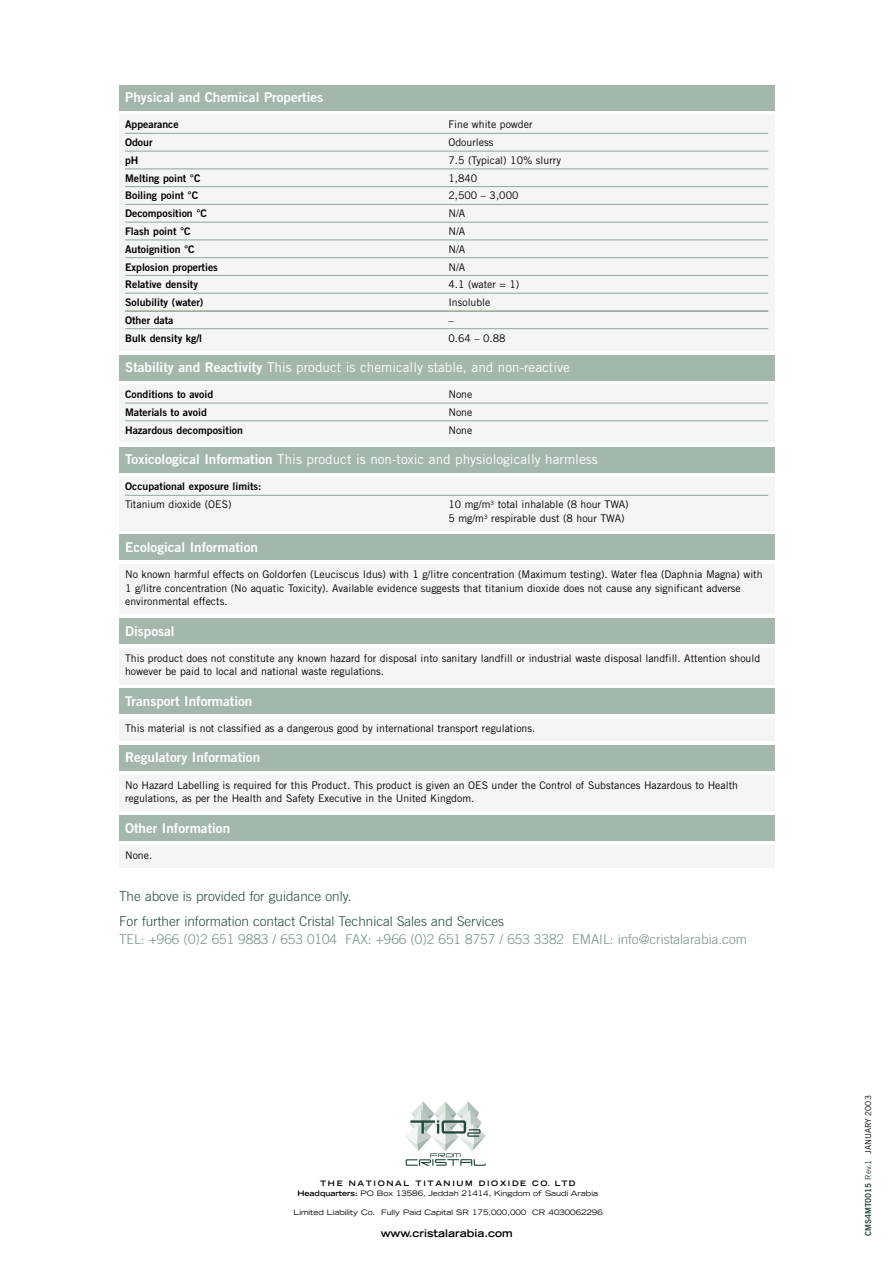
<style>
.page{position:relative;width:893px;height:1262px;background:#fff}
.page>*{position:absolute;margin:0;border:0;box-sizing:border-box;transform-origin:0 0}
.t1{font:13.5px "Trade Gothic";color:#fff}
.t2{font:13.5px "Trade Gothic Bold Two";color:#fff}
.t3{font:300 13.5px/25.5px "Trade Gothic";color:#244a39}
.t4{font:300 13.5px "Trade Gothic";color:#789483}
.t5{font:10.5px/13.5px "Trade Gothic";color:#000}
.t6{font:10.5px "Trade Gothic Bold Two";color:#000}
.t7{font:700 expanded 10.5px "Trade Gothic LH";color:#000}
.t8{font:8.25px "Trade Gothic";color:#000}
.t9{font:700 expanded 7.5px/10.5px "Trade Gothic LH";letter-spacing:.215em;color:#000;text-align:center}
.t10{font:expanded 7.5px "Trade Gothic LH";color:#000}
.s1{font-family:"Trade Gothic Bold Two"}
.s2{font-weight:400}
.s3{font-family:"Trade Gothic Bold Two";color:#244a39}
.s4{color:#244a39}
</style>
<div class="page">
<div style="left:119px;top:115px;width:655px;height:236px;background:#f4f6f4"></div>
<hr style="left:125px;top:133px;width:643px;height:1px;background:#8ea697">
<hr style="left:125px;top:151px;width:643px;height:1px;background:#8ea697">
<hr style="left:125px;top:169px;width:643px;height:1px;background:#8ea697">
<hr style="left:125px;top:186px;width:643px;height:1px;background:#8ea697">
<hr style="left:125px;top:204px;width:643px;height:1px;background:#8ea697">
<hr style="left:125px;top:222px;width:643px;height:1px;background:#8ea697">
<hr style="left:125px;top:240px;width:643px;height:1px;background:#8ea697">
<hr style="left:125px;top:257px;width:643px;height:1px;background:#8ea697">
<hr style="left:125px;top:275px;width:643px;height:1px;background:#8ea697">
<hr style="left:125px;top:293px;width:643px;height:1px;background:#8ea697">
<hr style="left:125px;top:310px;width:643px;height:2px;background:#8ea697">
<hr style="left:125px;top:328px;width:643px;height:1px;background:#8ea697">
<div style="left:119px;top:85px;width:655px;height:26px;background:#a4b7ab"></div>
<div style="left:119px;top:384px;width:655px;height:58px;background:#f4f6f4"></div>
<hr style="left:125px;top:403px;width:643px;height:1px;background:#8ea697">
<hr style="left:125px;top:420px;width:643px;height:1px;background:#8ea697">
<div style="left:119px;top:355px;width:655px;height:25px;background:#a4b7ab"></div>
<div style="left:119px;top:477px;width:655px;height:53px;background:#f4f6f4"></div>
<hr style="left:125px;top:495px;width:643px;height:1px;background:#8ea697">
<div style="left:119px;top:447px;width:655px;height:25px;background:#a4b7ab"></div>
<div style="left:119px;top:564px;width:655px;height:50px;background:#f4f6f4"></div>
<div style="left:119px;top:534px;width:655px;height:26px;background:#a4b7ab"></div>
<div style="left:119px;top:648px;width:655px;height:36px;background:#f4f6f4"></div>
<div style="left:119px;top:618px;width:655px;height:26px;background:#a4b7ab"></div>
<div style="left:119px;top:718px;width:655px;height:23px;background:#f4f6f4"></div>
<div style="left:119px;top:688px;width:655px;height:26px;background:#a4b7ab"></div>
<div style="left:119px;top:845px;width:655px;height:22px;background:#f4f6f4"></div>
<div style="left:119px;top:815px;width:655px;height:26px;background:#a4b7ab"></div>
<div style="left:119px;top:775px;width:655px;height:35px;background:#f4f6f4"></div>
<div style="left:119px;top:745px;width:655px;height:25px;background:#a4b7ab"></div>
<svg style="left:405px;top:1101px;width:80px;height:64px"></svg>
<p class="t2" style="left:125px;top:93px;width:200px">Physical and Chemical Properties</p>
<p class="t6" style="left:125px;top:121px;width:55px">Appearance</p>
<p class="t5" style="left:448px;top:119px;width:86px">Fine white powder</p>
<p class="t6" style="left:125px;top:139px;width:29px">Odour</p>
<p class="t5" style="left:448px;top:137px;width:46px">Odourless</p>
<p class="t6" style="left:125px;top:156px;width:15px">pH</p>
<p class="t5" style="left:448px;top:154px;width:114px">7.5 (Typical) 10% slurry</p>
<p class="t6" style="left:125px;top:174px;width:77px">Melting point °C</p>
<p class="t5" style="left:448px;top:172px;width:30px">1,840</p>
<p class="t6" style="left:125px;top:192px;width:75px">Boiling point °C</p>
<p class="t5" style="left:448px;top:190px;width:72px">2,500 – 3,000</p>
<p class="t6" style="left:125px;top:210px;width:83px">Decomposition °C</p>
<p class="t5" style="left:448px;top:208px;width:18px">N/A</p>
<p class="t6" style="left:125px;top:227px;width:67px">Flash point °C</p>
<p class="t5" style="left:448px;top:225px;width:18px">N/A</p>
<p class="t6" style="left:125px;top:245px;width:71px">Autoignition °C</p>
<p class="t5" style="left:448px;top:243px;width:18px">N/A</p>
<p class="t6" style="left:125px;top:263px;width:94px">Explosion properties</p>
<p class="t5" style="left:448px;top:261px;width:18px">N/A</p>
<p class="t6" style="left:125px;top:281px;width:74px">Relative density</p>
<p class="t5" style="left:448px;top:279px;width:72px">4.1 (water = 1)</p>
<p class="t6" style="left:125px;top:298px;width:80px">Solubility (water)</p>
<p class="t5" style="left:448px;top:296px;width:44px">Insoluble</p>
<p class="t6" style="left:125px;top:316px;width:50px">Other data</p>
<p class="t5" style="left:448px;top:314px;width:7px">–</p>
<p class="t6" style="left:125px;top:334px;width:79px">Bulk density kg/l</p>
<p class="t5" style="left:448px;top:332px;width:59px">0.64 – 0.88</p>
<p class="t1" style="left:125px;top:362px;width:446px"><span class="s1">Stability and Reactivity</span> This product is chemically stable, and non-reactive</p>
<p class="t6" style="left:125px;top:390px;width:90px">Conditions to avoid</p>
<p class="t5" style="left:448px;top:388px;width:25px">None</p>
<p class="t6" style="left:125px;top:408px;width:83px">Materials to avoid</p>
<p class="t5" style="left:448px;top:406px;width:25px">None</p>
<p class="t6" style="left:125px;top:426px;width:119px">Hazardous decomposition</p>
<p class="t5" style="left:448px;top:424px;width:25px">None</p>
<p class="t1" style="left:125px;top:454px;width:474px"><span class="s1">Toxicological Information</span> This product is non-toxic and physiologically harmless</p>
<p class="t6" style="left:125px;top:483px;width:138px">Occupational exposure limits:</p>
<p class="t5" style="left:125px;top:498px;width:108px">Titanium dioxide (OES)</p>
<p class="t5" style="left:448px;top:498px;width:182px">10 mg/m<sup>3</sup> total inhalable (8 hour TWA)<br>5 mg/m<sup>3</sup> respirable dust (8 hour TWA)</p>
<p class="t2" style="left:125px;top:542px;width:134px">Ecological Information</p>
<p class="t5" style="left:125px;top:568px;width:639px">No known harmful effects on Goldorfen (Leuciscus Idus) with 1 g/litre concentration (Maximum testing). Water flea (Daphnia Magna) with<br>1 g/litre concentration (No aquatic Toxicity). Available evidence suggests that titanium dioxide does not cause any significant adverse environmental effects.</p>
<p class="t2" style="left:125px;top:626px;width:51px">Disposal</p>
<p class="t5" style="left:125px;top:652px;width:636px">This product does not constitute any known hazard for disposal into sanitary landfill or industrial waste disposal landfill. Attention should however be paid to local and national waste regulations.</p>
<p class="t2" style="left:125px;top:696px;width:129px">Transport Information</p>
<p class="t5" style="left:125px;top:722px;width:411px">This material is not classified as a dangerous good by international transport regulations.</p>
<p class="t2" style="left:125px;top:752px;width:136px">Regulatory Information</p>
<p class="t5" style="left:125px;top:779px;width:614px">No Hazard Labelling is required for this Product. This product is given an OES under the Control of Substances Hazardous to Health regulations, as per the Health and Safety Executive in the United Kingdom.</p>
<p class="t2" style="left:125px;top:823px;width:107px">Other Information</p>
<p class="t5" style="left:125px;top:849px;width:29px">None.</p>
<p class="t3" style="left:119px;top:884px;width:386px">The above is provided for guidance only.<br>For further information contact Cristal Technical Sales and Services</p>
<p class="t4" style="left:119px;top:934px;width:629px">TEL: +966 (0)2 651 9883 / 653 0104 FAX: +966 (0)2 651 8757 / 653 3382 EMAIL: info@cristalarabia.com</p>
<p class="t9" style="left:297px;top:1178px;width:302px">THE NATIONAL TITANIUM DIOXIDE CO. LTD<br>Headquarters: <span class="s2">PO Box 13586, Jeddah 21414, Kingdom of Saudi Arabia</span></p>
<p class="t7" style="left:380px;top:1229px;width:133px">www.cristalarabia.com</p>
<p class="t10" style="left:293px;top:1209px;width:311px">Limited Liability Co. Fully Paid Capital SR 175,000,000 CR 4030062296</p>
<p class="t8" style="left:865px;top:1236px;width:142px;rotate:-90deg"><span class="s3">CMS4MT0015</span> <span class="s4">Rev.1</span> JANUARY 2003</p>
</div>
